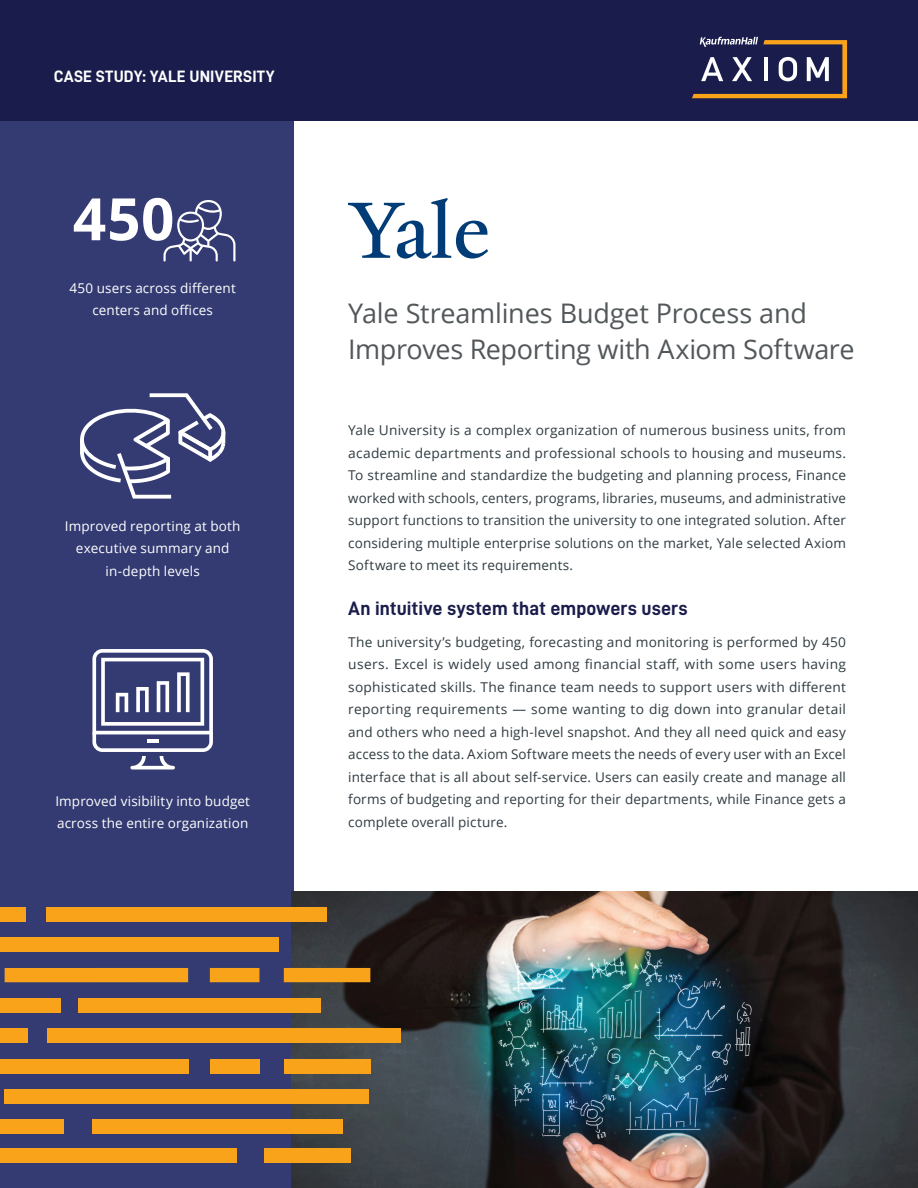
<style>
.page{position:relative;width:918px;height:1188px;background:#fff}
.page>*{position:absolute;margin:0;border:0;box-sizing:border-box;transform-origin:0 0}
.t1{font:700 58.5px "Open Sans";color:#fff}
.t2{font:27px/36px "Open Sans";letter-spacing:-.01em;color:#52575a}
.Subhed{font:19.5px "D DIN Bold";color:#1a1d4c}
.t3{font:16.5px "D DIN Bold";letter-spacing:.01em;color:#fff}
.t4{font:13.5px/22.5px "Open Sans";letter-spacing:.01em;color:#2f3b41;text-align:justify}
.Stat_text{font:13.5px/22.5px "Open Sans";letter-spacing:.01em;color:#fff;text-align:center}
</style>
<div class="page">
<div style="left:0;top:0;width:294px;height:1188px;background:#333b72"></div>
<img style="left:292px;top:891px;width:626px;height:297px">
<svg style="left:348px;top:198px;width:140px;height:61px"></svg>
<div style="left:0;top:0;width:918px;height:120px;background:#1a1d4c"></div>
<div style="left:5px;top:1089px;width:364px;height:14px;background:#f9a31b"></div>
<div style="left:47px;top:1029px;width:353px;height:14px;background:#f9a31b"></div>
<div style="left:0;top:1059px;width:188px;height:14px;background:#f9a31b"></div>
<div style="left:210px;top:1059px;width:49px;height:14px;background:#f9a31b"></div>
<div style="left:284px;top:1059px;width:86px;height:14px;background:#f9a31b"></div>
<div style="left:78px;top:998px;width:243px;height:15px;background:#f9a31b"></div>
<div style="left:0;top:938px;width:278px;height:14px;background:#f9a31b"></div>
<div style="left:5px;top:968px;width:183px;height:14px;background:#f9a31b"></div>
<div style="left:0;top:1029px;width:28px;height:14px;background:#f9a31b"></div>
<div style="left:210px;top:968px;width:49px;height:14px;background:#f9a31b"></div>
<div style="left:0;top:998px;width:61px;height:15px;background:#f9a31b"></div>
<div style="left:284px;top:968px;width:86px;height:14px;background:#f9a31b"></div>
<div style="left:47px;top:907px;width:280px;height:15px;background:#f9a31b"></div>
<div style="left:0;top:907px;width:25px;height:15px;background:#f9a31b"></div>
<div style="left:0;top:1119px;width:63px;height:14px;background:#f9a31b"></div>
<div style="left:92px;top:1119px;width:250px;height:14px;background:#f9a31b"></div>
<div style="left:0;top:1148px;width:237px;height:15px;background:#f9a31b"></div>
<div style="left:264px;top:1148px;width:86px;height:15px;background:#f9a31b"></div>
<svg style="left:692px;top:37px;width:155px;height:61px"></svg>
<svg style="left:164px;top:200px;width:71px;height:62px"></svg>
<svg style="left:92px;top:649px;width:121px;height:121px"></svg>
<svg style="left:80px;top:393px;width:145px;height:106px"></svg>
<p class="t3" style="left:54px;top:68px;width:222px">CASE STUDY: YALE UNIVERSITY</p>
<p class="t1" style="left:73px;top:178px;width:103px">450</p>
<p class="Stat_text" style="left:70px;top:276px;width:168px">450 users across different centers and offices</p>
<p class="Stat_text" style="left:65px;top:514px;width:177px">Improved reporting at both executive summary and in-depth levels</p>
<p class="Stat_text" style="left:55px;top:789px;width:196px;text-align:left">Improved visibility into budget across the entire organization</p>
<p class="t2" style="left:348px;top:295px;width:508px">Yale Streamlines Budget Process and<br>Improves Reporting with Axiom Software</p>
<p class="t4" style="left:348px;top:419px;width:499px">Yale University is a complex organization of numerous business units, from academic departments and professional schools to housing and museums.<br>To streamline and standardize the budgeting and planning process, Finance worked with schools, centers, programs, libraries, museums, and administrative support functions to transition the university to one integrated solution. After considering multiple enterprise solutions on the market, Yale selected Axiom Software to meet its requirements.</p>
<p class="Subhed" style="left:348px;top:598px;width:341px">An intuitive system that empowers users</p>
<p class="t4" style="left:348px;top:630px;width:499px">The university’s budgeting, forecasting and monitoring is performed by 450 users. Excel is widely used among financial staff, with some users having sophisticated skills. The finance team needs to support users with different reporting requirements — some wanting to dig down into granular detail and others who need a high-level snapshot. And they all need quick and easy access to the data. Axiom Software meets the needs of every user with an Excel interface that is all about self-service. Users can easily create and manage all forms of budgeting and reporting for their departments, while Finance gets a complete overall picture.</p>
</div>
